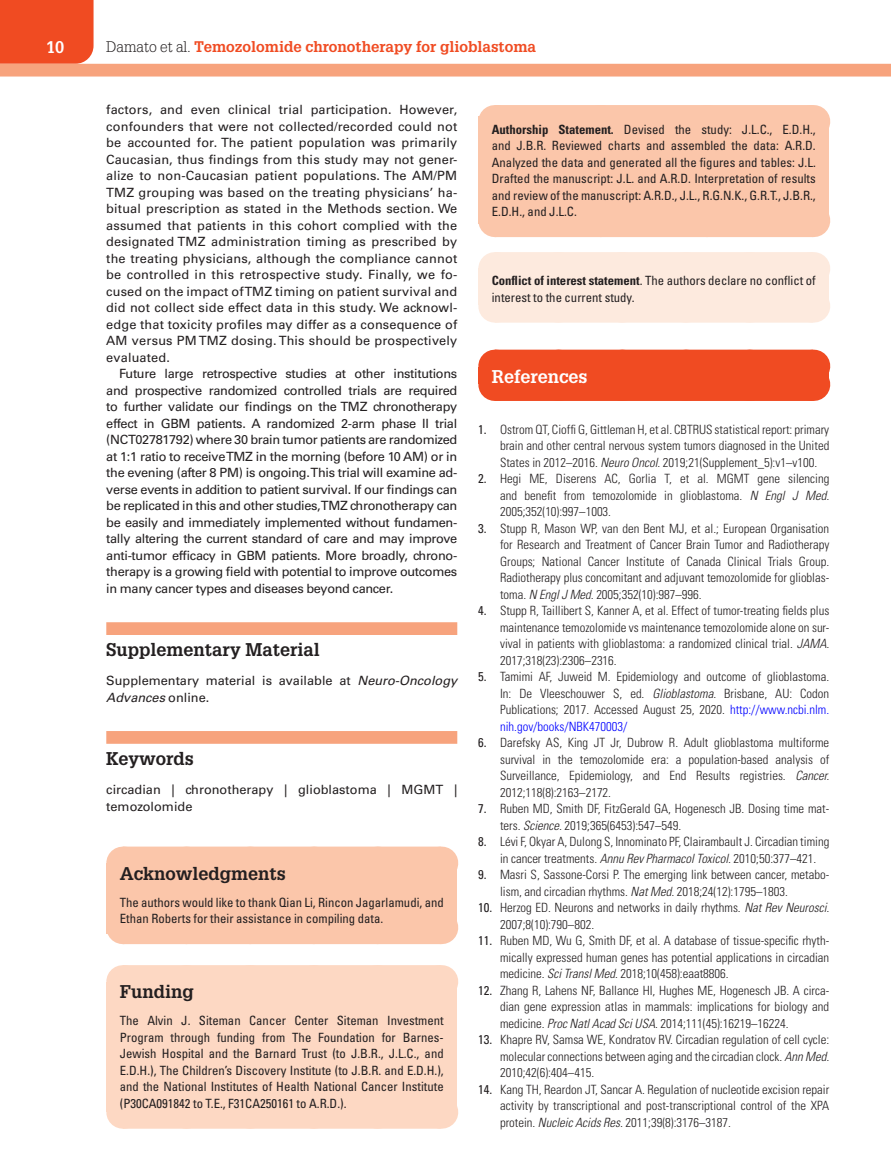
<style>
.page{position:relative;width:891px;height:1175px;background:#fff}
.page>*{position:absolute;margin:0;border:0;box-sizing:border-box;transform-origin:0 0}
.t1{font:700 18px "Glypha LT Std";color:#231f20}
.t2{font:700 18px "Glypha LT Std";color:#fff}
.t3{font:700 16.5px "Glypha LT Std";color:#fff}
.t4{font:700 15px "Glypha LT Std";color:#f04b22}
.t5{font:300 condensed 12.75px/16.5px "Univers LT Std";color:#231f20;text-align:justify}
.t6{font:12.75px/16.5px "Univers LT Std";color:#231f20;text-align:justify}
.t7{font:condensed 12.75px/16.5px "Univers LT Std";color:#231f20}
.s1{font-weight:300;color:#231f20}
.s2{font-style:italic}
.s3{font-weight:700}
.s4{font-weight:400}
.s5{color:#00f}
</style>
<div class="page">
<div style="left:0;top:0;width:94px;height:64px;background:#f04b22"></div>
<div style="left:0;top:64px;width:891px;height:12px;background:#f7a37d"></div>
<div style="left:106px;top:622px;width:351px;height:13px;background:#f7a37d"></div>
<div style="left:106px;top:731px;width:351px;height:12px;background:#f7a37d"></div>
<div style="left:106px;top:863px;width:351px;height:32px;background:#fbc6aa"></div>
<div style="left:123px;top:846px;width:318px;height:33px;background:#fbc6aa"></div>
<svg style="left:186px;top:846px;width:223px;height:1px"></svg>
<hr style="left:441px;top:846px;width:1px;height:33px;background:#fbc6aa">
<div style="left:106px;top:892px;width:351px;height:41px;background:#fbc6aa"></div>
<div style="left:123px;top:911px;width:318px;height:33px;background:#fbc6aa"></div>
<hr style="left:441px;top:911px;width:1px;height:33px;background:#fbc6aa">
<div style="left:106px;top:982px;width:351px;height:33px;background:#fdd8c3"></div>
<div style="left:123px;top:965px;width:318px;height:33px;background:#fdd8c3"></div>
<hr style="left:441px;top:965px;width:1px;height:33px;background:#fdd8c3">
<div style="left:106px;top:1012px;width:351px;height:99px;background:#fdd8c3"></div>
<div style="left:123px;top:1095px;width:318px;height:33px;background:#fdd8c3"></div>
<hr style="left:441px;top:1095px;width:1px;height:33px;background:#fdd8c3">
<div style="left:478px;top:117px;width:351px;height:107px;background:#fbc6aa"></div>
<div style="left:495px;top:105px;width:318px;height:33px;background:#fbc6aa"></div>
<hr style="left:813px;top:105px;width:1px;height:33px;background:#fbc6aa">
<div style="left:495px;top:204px;width:318px;height:33px;background:#fbc6aa"></div>
<hr style="left:813px;top:204px;width:1px;height:33px;background:#fbc6aa">
<div style="left:478px;top:268px;width:351px;height:37px;background:#fdeade"></div>
<div style="left:495px;top:252px;width:318px;height:33px;background:#fdeade"></div>
<hr style="left:813px;top:252px;width:1px;height:33px;background:#fdeade">
<div style="left:495px;top:290px;width:318px;height:32px;background:#fdeade"></div>
<hr style="left:813px;top:290px;width:1px;height:32px;background:#fdeade">
<div style="left:478px;top:367px;width:351px;height:16px;background:#f04b22"></div>
<div style="left:495px;top:350px;width:318px;height:32px;background:#f04b22"></div>
<hr style="left:813px;top:350px;width:1px;height:32px;background:#f04b22">
<div style="left:495px;top:368px;width:318px;height:33px;background:#f04b22"></div>
<hr style="left:813px;top:368px;width:1px;height:33px;background:#f04b22">
<p class="t3" style="left:46px;top:37px;width:20px">10</p>
<p class="t4" style="left:106px;top:37px;width:431px"><span class="s1">Damato et al.</span> Temozolomide chronotherapy for glioblastoma</p>
<p class="t6" style="left:106px;top:102px;width:353px">factors, and even clinical trial participation. However, confounders that were not collected/recorded could not be accounted for. The patient population was primarily Caucasian, thus findings from this study may not gener&shy;alize to non-Caucasian patient populations. The AM/PM TMZ grouping was based on the treating physicians’ ha&shy;bitual prescription as stated in the Methods section. We assumed that patients in this cohort complied with the designated TMZ administration timing as prescribed by the treating physicians, although the compliance cannot be controlled in this retrospective study. Finally, we fo&shy;cused on the impact of TMZ timing on patient survival and did not collect side effect data in this study. We acknowl&shy;edge that toxicity profiles may differ as a consequence of AM versus PM TMZ dosing. This should be prospectively evaluated.</p>
<p class="t6" style="left:106px;top:366px;width:353px;text-indent:13px">Future large retrospective studies at other institutions and prospective randomized controlled trials are required to further validate our findings on the TMZ chronotherapy effect in GBM patients. A randomized 2-arm phase II trial (NCT02781792) where 30 brain tumor patients are randomized at 1:1 ratio to receive TMZ in the morning (before 10 AM) or in the evening (after 8 PM) is ongoing. This trial will examine ad&shy;verse events in addition to patient survival. If our findings can be replicated in this and other studies, TMZ chronotherapy can be easily and immediately implemented without fundamen&shy;tally altering the current standard of care and may improve anti-tumor efficacy in GBM patients. More broadly, chrono&shy;therapy is a growing field with potential to improve outcomes in many cancer types and diseases beyond cancer.</p>
<h1 class="t1" style="left:106px;top:638px;width:215px">Supplementary Material</h1>
<p class="t6" style="left:106px;top:672px;width:353px">Supplementary material is available at <span class="s2">Neuro-Oncology<br>Advances</span> online.</p>
<h1 class="t1" style="left:106px;top:747px;width:89px">Keywords</h1>
<p class="t6" style="left:106px;top:781px;width:353px">circadian | chronotherapy | glioblastoma | MGMT | temozolomide</p>
<h1 class="t1" style="left:120px;top:862px;width:168px">Acknowledgments</h1>
<p class="t7" style="left:120px;top:893px;width:326px">The authors would like to thank Qian Li, Rincon Jagarlamudi, and<br>Ethan Roberts for their assistance in compiling data.</p>
<h1 class="t1" style="left:120px;top:980px;width:76px">Funding</h1>
<p class="t7" style="left:120px;top:1012px;width:326px;text-align:justify">The Alvin J. Siteman Cancer Center Siteman Investment Program through funding from The Foundation for Barnes-Jewish Hospital and the Barnard Trust (to J.B.R., J.L.C., and E.D.H.), The Children’s Discovery Institute (to J.B.R. and E.D.H.), and the National Institutes of Health National Cancer Institute (P30CA091842 to T.E., F31CA250161 to A.R.D.).</p>
<p class="t7" style="left:492px;top:121px;width:326px;text-align:justify"><span class="s3">Authorship Statement.</span> Devised the study: J.L.C., E.D.H., and J.B.R. Reviewed charts and assembled the data: A.R.D.<br>Analyzed the data and generated all the figures and tables: J.L.<br>Drafted the manuscript: J.L. and A.R.D. Interpretation of results and review of the manuscript: A.R.D., J.L., R.G.N.K., G.R.T., J.B.R., E.D.H., and J.L.C.</p>
<p class="t7" style="left:492px;top:272px;width:325px"><span class="s3">Conflict of interest statement</span>. The authors declare no conflict of interest to the current study.</p>
<h1 class="t2" style="left:492px;top:365px;width:97px">References</h1>
<p class="t5" style="left:500px;top:421px;width:331px;text-indent:-22px"><span class="s4">1.</span> Ostrom QT, Cioffi G, Gittleman H, et al. CBTRUS statistical report: primary brain and other central nervous system tumors diagnosed in the United States in 2012–2016. <span class="s2">Neuro Oncol</span>. 2019;21(Supplement_5):v1–v100.</p>
<p class="t5" style="left:500px;top:470px;width:331px;text-indent:-22px"><span class="s4">2.</span> Hegi ME, Diserens AC, Gorlia T, et al. MGMT gene silencing and benefit from temozolomide in glioblastoma. <span class="s2">N Engl J Med.<br></span>2005;352(10):997–1003.</p>
<p class="t5" style="left:500px;top:520px;width:331px;text-indent:-22px"><span class="s4">3.</span> Stupp R, Mason WP, van den Bent MJ, et al.; European Organisation for Research and Treatment of Cancer Brain Tumor and Radiotherapy Groups; National Cancer Institute of Canada Clinical Trials Group.<br>Radiotherapy plus concomitant and adjuvant temozolomide for glioblas&shy;toma. <span class="s2">N Engl J Med.</span> 2005;352(10):987–996.</p>
<p class="t5" style="left:500px;top:602px;width:331px;text-indent:-22px"><span class="s4">4.</span> Stupp R, Taillibert S, Kanner A, et al. Effect of tumor-treating fields plus maintenance temozolomide vs maintenance temozolomide alone on sur&shy;vival in patients with glioblastoma: a randomized clinical trial. <span class="s2">JAMA.<br></span>2017;318(23):2306–2316.</p>
<p class="t5" style="left:500px;top:668px;width:331px;text-indent:-22px"><span class="s4">5.</span> Tamimi AF, Juweid M. Epidemiology and outcome of glioblastoma.<br>In: De Vleeschouwer S, ed. <span class="s2">Glioblastoma</span>. Brisbane, AU: Codon Publications; 2017. Accessed August 25, 2020. <span class="s5">http://www.ncbi.nlm. nih.gov/books/NBK470003/</span></p>
<p class="t5" style="left:500px;top:734px;width:331px;text-indent:-22px"><span class="s4">6.</span> Darefsky AS, King JT Jr, Dubrow R. Adult glioblastoma multiforme survival in the temozolomide era: a population-based analysis of Surveillance, Epidemiology, and End Results registries. <span class="s2">Cancer.<br></span>2012;118(8):2163–2172.</p>
<p class="t5" style="left:500px;top:800px;width:331px;text-indent:-22px"><span class="s4">7.</span> Ruben MD, Smith DF, FitzGerald GA, Hogenesch JB. Dosing time mat&shy;ters. <span class="s2">Science.</span> 2019;365(6453):547–549.</p>
<p class="t5" style="left:500px;top:833px;width:331px;text-indent:-22px"><span class="s4">8.</span> Lévi F, Okyar A, Dulong S, Innominato PF, Clairambault J. Circadian timing in cancer treatments. <span class="s2">Annu Rev Pharmacol Toxicol.</span> 2010;50:377–421.</p>
<p class="t5" style="left:500px;top:866px;width:331px;text-indent:-22px"><span class="s4">9.</span> Masri S, Sassone-Corsi P. The emerging link between cancer, metabo&shy;lism, and circadian rhythms. <span class="s2">Nat Med.</span> 2018;24(12):1795–1803.</p>
<p class="t5" style="left:500px;top:899px;width:331px;text-indent:-22px"><span class="s4">10.</span> Herzog ED. Neurons and networks in daily rhythms. <span class="s2">Nat Rev Neurosci.<br></span>2007;8(10):790–802.</p>
<p class="t5" style="left:500px;top:932px;width:331px;text-indent:-22px"><span class="s4">11.</span> Ruben MD, Wu G, Smith DF, et al. A database of tissue-specific rhyth&shy;mically expressed human genes has potential applications in circadian medicine. <span class="s2">Sci Transl Med</span>. 2018;10(458):eaat8806.</p>
<p class="t5" style="left:500px;top:982px;width:331px;text-indent:-22px"><span class="s4">12.</span> Zhang R, Lahens NF, Ballance HI, Hughes ME, Hogenesch JB. A circa&shy;dian gene expression atlas in mammals: implications for biology and medicine. <span class="s2">Proc Natl Acad Sci USA</span>. 2014;111(45):16219–16224.</p>
<p class="t5" style="left:500px;top:1031px;width:331px;text-indent:-22px"><span class="s4">13.</span> Khapre RV, Samsa WE, Kondratov RV. Circadian regulation of cell cycle: molecular connections between aging and the circadian clock. <span class="s2">Ann Med.<br></span>2010;42(6):404–415.</p>
<p class="t5" style="left:500px;top:1081px;width:331px;text-indent:-22px"><span class="s4">14.</span> Kang TH, Reardon JT, Sancar A. Regulation of nucleotide excision repair activity by transcriptional and post-transcriptional control of the XPA protein. <span class="s2">Nucleic Acids Res.</span> 2011;39(8):3176–3187.</p>
</div>
